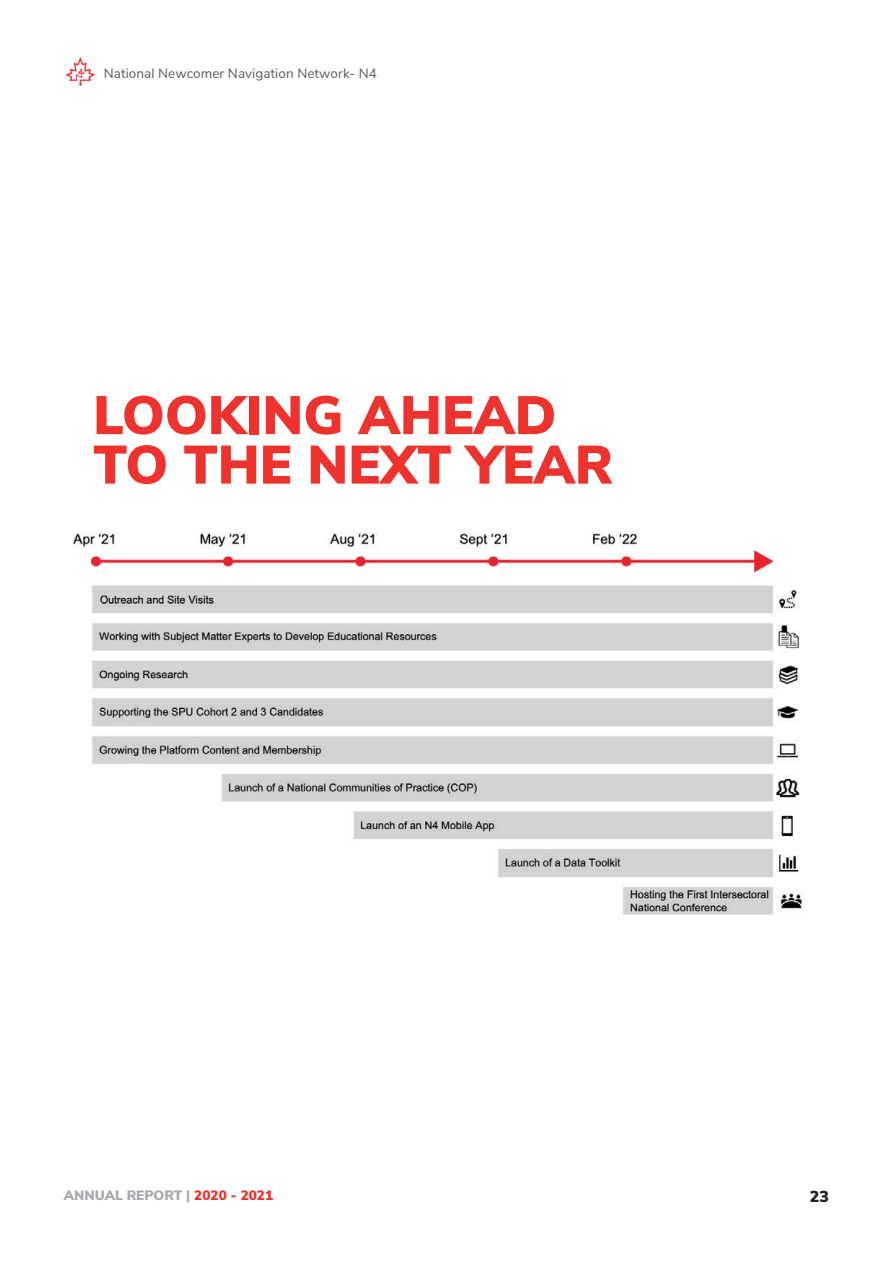
<style>
.page{position:relative;width:893px;height:1263px;background:#fff}
.page>*{position:absolute;margin:0;border:0;box-sizing:border-box;transform-origin:0 0}
.t1{font:900 54px/49.5px "Nunito Sans";color:#ee332f}
.t2{font:900 15.9px "Nunito Sans";color:#231f20}
.t3{font:900 13.65px "Nunito Sans";color:#a7a9ac}
.t4{font:13.5px "Nunito Sans";letter-spacing:.005em;color:#595a5c}
.s1{color:#ee332f}
</style>
<div class="page">
<img style="left:65px;top:57px;width:30px;height:28px">
<img style="left:73px;top:532px;width:730px;height:383px">
<p class="t4" style="left:104px;top:63px;width:275px">National Newcomer Navigation Network- N4</p>
<p class="t1" style="left:93px;top:389px;width:521px">LOOKING AHEAD<br>TO THE NEXT YEAR</p>
<p class="t3" style="left:64px;top:1185px;width:211px">ANNUAL REPORT | <span class="s1">2020 - 2021</span></p>
<p class="t2" style="left:810px;top:1185px;width:21px">23</p>
</div>
